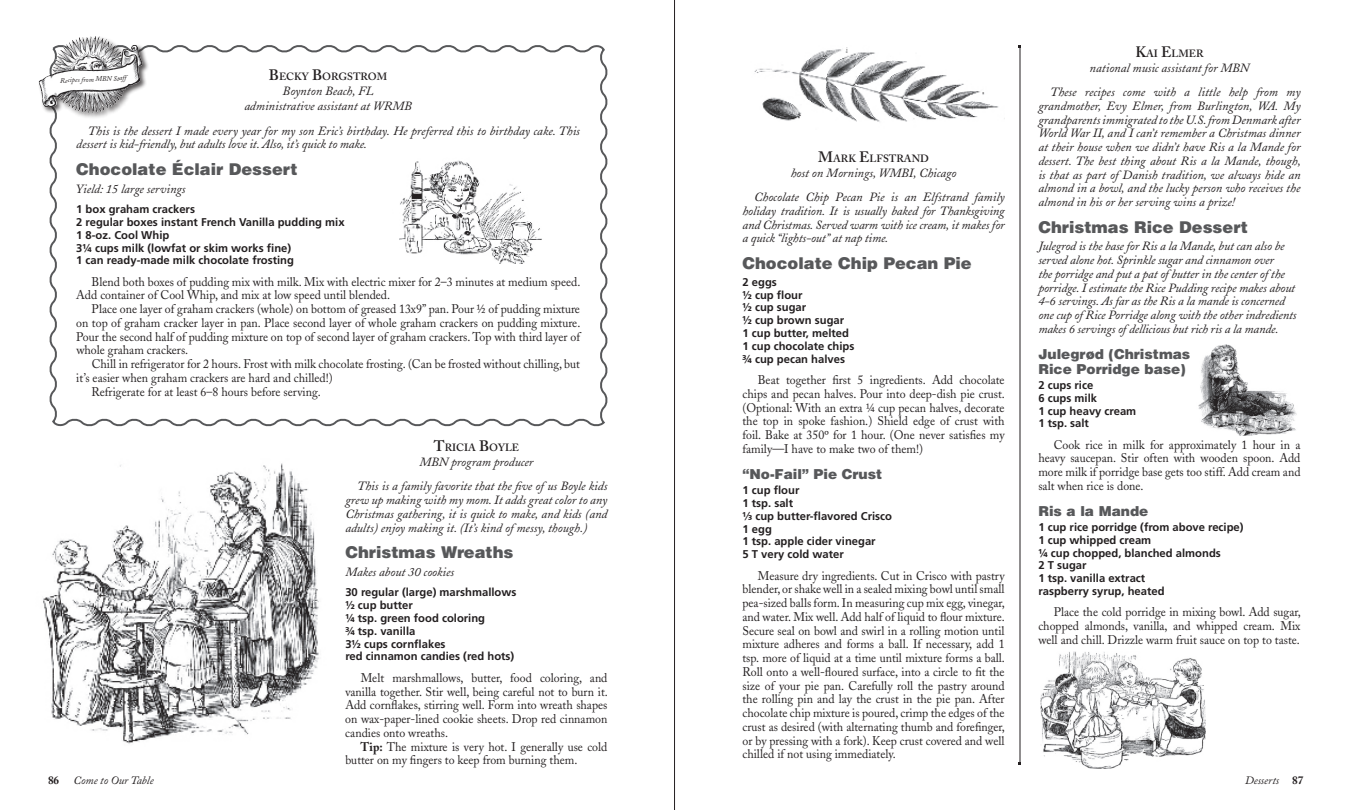
<style>
.page{position:relative;width:1350px;height:810px;background:#fff}
.page>*{position:absolute;margin:0;border:0;box-sizing:border-box;transform-origin:0 0}
.t1{font:900 16.25px "Helvetica";color:#57585a}
.t2{font:900 13.75px/15px "Helvetica";color:#57585a}
.t3{font:12.5px/13.8px "Adobe Caslon";color:#231f20;text-align:justify;scale:.95 1}
.t4{font:italic 12.5px/13.8px "Adobe Caslon";color:#231f20}
.t5{font:700 11.25px/12.9px "Frutiger";color:#231f20}
.t6{font:italic 11.25px "Adobe Caslon";color:#231f20}
.t7{font:700 11.25px "Adobe Caslon";color:#231f20}
.t8{font:600 10.5px "Adobe Caslon";color:#231f20}
.t9{font:italic 7.12px "Adobe Caslon";color:#231f20}
.s1{font-size:15px}
.s2{font-weight:700}
.s3{font-weight:700;font-style:normal}
</style>
<div class="page">
<svg style="left:49px;top:45px;width:559px;height:382px"></svg>
<div style="left:37px;top:35px;width:112px;height:85px;background:#231f20;opacity:.75"></div>
<img style="left:39px;top:36px;width:57px;height:58px">
<img style="left:392px;top:150px;width:155px;height:114px">
<img style="left:43px;top:463px;width:276px;height:281px">
<hr style="left:1020px;top:46px;width:1px;height:718px;background:#231f20">
<img style="left:754px;top:47px;width:251px;height:75px">
<img style="left:1040px;top:652px;width:165px;height:117px">
<img style="left:1198px;top:344px;width:99px;height:91px">
<hr style="left:674px;top:0;width:1px;height:810px;background:#231f20">
<p class="t8" style="left:269px;top:70px;width:120px"><span class="s1">B</span>ECKY <span class="s1">B</span>ORGSTROM</p>
<p class="t4" style="left:244px;top:84px;width:169px;line-height:15px;text-align:center">Boynton Beach, FL<br>administrative assistant at WRMB</p>
<p class="t4" style="left:76px;top:124px;width:505px;text-indent:12px">This is the dessert I made every year for my son Eric’s birthday. He preferred this to birthday cake. This dessert is kid-friendly, but adults love it. Also, it’s quick to make.</p>
<h1 class="t1" style="left:76px;top:159px;width:223px">Chocolate Éclair Dessert</h1>
<p class="t4" style="left:76px;top:182px;width:111px">Yield: 15 large servings</p>
<p class="t5" style="left:76px;top:202px;width:270px">1 box graham crackers<br>2 regular boxes instant French Vanilla pudding mix 1 8-oz. Cool Whip<br>3¼ cups milk (lowfat or skim works fine)<br>1 can ready-made milk chocolate frosting</p>
<p class="t3" style="left:76px;top:275px;width:532px;text-indent:15px">Blend both boxes of pudding mix with milk. Mix with electric mixer for 2–3 minutes at medium speed.<br>Add container of Cool Whip, and mix at low speed until blended.</p>
<p class="t3" style="left:76px;top:302px;width:532px;text-indent:15px">Place one layer of graham crackers (whole) on bottom of greased 13x9” pan. Pour ½ of pudding mixture on top of graham cracker layer in pan. Place second layer of whole graham crackers on pudding mixture.<br>Pour the second half of pudding mixture on top of second layer of graham crackers. Top with third layer of whole graham crackers.</p>
<p class="t3" style="left:92px;top:357px;width:516px">Chill in refrigerator for 2 hours. Frost with milk chocolate frosting. (Can be frosted without chilling, but</p>
<p class="t3" style="left:76px;top:371px;width:271px">it’s easier when graham crackers are hard and chilled!)</p>
<p class="t3" style="left:92px;top:385px;width:243px">Refrigerate for at least 6–8 hours before serving.</p>
<p class="t9" style="left:60px;top:76px;width:68px;rotate:-2deg">Recipes from MBN Staff</p>
<p class="t8" style="left:434px;top:441px;width:87px"><span class="s1">T</span>RICIA <span class="s1">B</span>OYLE</p>
<p class="t4" style="left:357px;top:450px;width:252px;line-height:24.5px;text-indent:62px">MBN program producer<br>This is a family favorite that the five of us Boyle kids</p>
<p class="t4" style="left:345px;top:494px;width:264px;text-align:justify">grew up making with my mom. It adds great color to any Christmas gathering, it is quick to make, and kids (and adults) enjoy making it. (It’s kind of messy, though.)</p>
<h1 class="t1" style="left:345px;top:542px;width:170px">Christmas Wreaths</h1>
<p class="t4" style="left:345px;top:565px;width:110px">Makes about 30 cookies</p>
<p class="t5" style="left:345px;top:586px;width:173px">30 regular (large) marshmallows ½ cup butter<br>¼ tsp. green food coloring<br>¾ tsp. vanilla<br>3½ cups cornflakes<br>red cinnamon candies (red hots)</p>
<p class="t3" style="left:345px;top:671px;width:278px;text-indent:15px">Melt marshmallows, butter, food coloring, and vanilla together. Stir well, being careful not to burn it.<br>Add cornflakes, stirring well. Form into wreath shapes on wax-paper-lined cookie sheets. Drop red cinnamon candies onto wreaths.</p>
<p class="t3" style="left:345px;top:740px;width:277px;text-indent:15px"><span class="s2">Tip:</span> The mixture is very hot. I generally use cold butter on my fingers to keep from burning them.</p>
<p class="t8" style="left:818px;top:152px;width:111px"><span class="s1">M</span>ARK <span class="s1">E</span>LFSTRAND</p>
<p class="t4" style="left:754px;top:161px;width:252px;line-height:24.5px;text-indent:37px">host on Mornings, WMBI, Chicago<br>Chocolate Chip Pecan Pie is an Elfstrand family</p>
<p class="t4" style="left:742px;top:204px;width:264px;text-align:justify">holiday tradition. It is usually baked for Thanksgiving and Christmas. Served warm with ice cream, it makes for a quick “lights-out” at nap time.</p>
<h1 class="t1" style="left:742px;top:253px;width:231px">Chocolate Chip Pecan Pie</h1>
<p class="t5" style="left:742px;top:275px;width:113px">2 eggs<br>½ cup flour<br>½ cup sugar<br>½ cup brown sugar<br>1 cup butter, melted<br>1 cup chocolate chips ¾ cup pecan halves</p>
<p class="t3" style="left:742px;top:373px;width:278px;text-indent:15px">Beat together first 5 ingredients. Add chocolate chips and pecan halves. Pour into deep-dish pie crust. (Optional: With an extra ¼ cup pecan halves, decorate the top in spoke fashion.) Shield edge of crust with foil. Bake at 350º for 1 hour. (One never satisfies my family—I have to make two of them!)</p>
<p class="t2" style="left:742px;top:466px;width:141px">“No-Fail” Pie Crust</p>
<p class="t5" style="left:742px;top:483px;width:151px">1 cup flour<br>1 tsp. salt<br>¹⁄³ cup butter-flavored Crisco<br>1 egg<br>1 tsp. apple cider vinegar<br>5 T very cold water</p>
<p class="t3" style="left:742px;top:569px;width:278px;text-indent:15px">Measure dry ingredients. Cut in Crisco with pastry blender, or shake well in a sealed mixing bowl until small pea-sized balls form. In measuring cup mix egg, vinegar, and water. Mix well. Add half of liquid to flour mixture.<br>Secure seal on bowl and swirl in a rolling motion until mixture adheres and forms a ball. If necessary, add 1 tsp. more of liquid at a time until mixture forms a ball.<br>Roll onto a well-floured surface, into a circle to fit the size of your pie pan. Carefully roll the pastry around the rolling pin and lay the crust in the pie pan. After chocolate chip mixture is poured, crimp the edges of the crust as desired (with alternating thumb and forefinger, or by pressing with a fork). Keep crust covered and well chilled if not using immediately.</p>
<p class="t8" style="left:1135px;top:47px;width:70px"><span class="s1">K</span>AI <span class="s1">E</span>LMER</p>
<p class="t4" style="left:1050px;top:56px;width:252px;line-height:24.5px;text-indent:40px">national music assistant for MBN<br>These recipes come with a little help from my</p>
<p class="t4" style="left:1038px;top:99px;width:264px;text-align:justify">grandmother, Evy Elmer, from Burlington, WA. My grandparents immigrated to the U.S. from Denmark after World War II, and I can’t remember a Christmas dinner at their house when we didn’t have Ris a la Mande for dessert. The best thing about Ris a la Mande, though, is that as part of Danish tradition, we always hide an almond in a bowl, and the lucky person who receives the almond in his or her serving wins a prize!</p>
<h1 class="t1" style="left:1038px;top:217px;width:211px">Christmas Rice Dessert</h1>
<p class="t4" style="left:1038px;top:240px;width:260px">Julegrod is the base for Ris a la Mande, but can also be served alone hot. Sprinkle sugar and cinnamon over<br>the porridge and put a pat of butter in the center of the porridge. I estimate the Rice Pudding recipe makes about 4-6 servings. As far as the Ris a la mande is concerned one cup of Rice Porridge along with the other indredients makes 6 servings of dellicious but rich ris a la mande.</p>
<p class="t2" style="left:1038px;top:346px;width:154px">Julegrød (Christmas<br>Rice Porridge base)</p>
<p class="t5" style="left:1038px;top:378px;width:99px">2 cups rice<br>6 cups milk<br>1 cup heavy cream<br>1 tsp. salt</p>
<p class="t3" style="left:1038px;top:438px;width:277px;text-indent:15px">Cook rice in milk for approximately 1 hour in a heavy saucepan. Stir often with wooden spoon. Add more milk if porridge base gets too stiff. Add cream and salt when rice is done.</p>
<p class="t2" style="left:1038px;top:503px;width:111px">Ris a la Mande</p>
<p class="t5" style="left:1038px;top:520px;width:207px">1 cup rice porridge (from above recipe)<br>1 cup whipped cream<br>¼ cup chopped, blanched almonds<br>2 T sugar<br>1 tsp. vanilla extract<br>raspberry syrup, heated</p>
<p class="t3" style="left:1038px;top:606px;width:278px;text-indent:15px">Place the cold porridge in mixing bowl. Add sugar, chopped almonds, vanilla, and whipped cream. Mix well and chill. Drizzle warm fruit sauce on top to taste.</p>
<p class="t7" style="left:48px;top:773px;width:13px">86</p>
<p class="t6" style="left:74px;top:774px;width:82px">Come to Our Table</p>
<p class="t6" style="left:1245px;top:774px;width:60px">Desserts <span class="s3">87</span></p>
</div>
